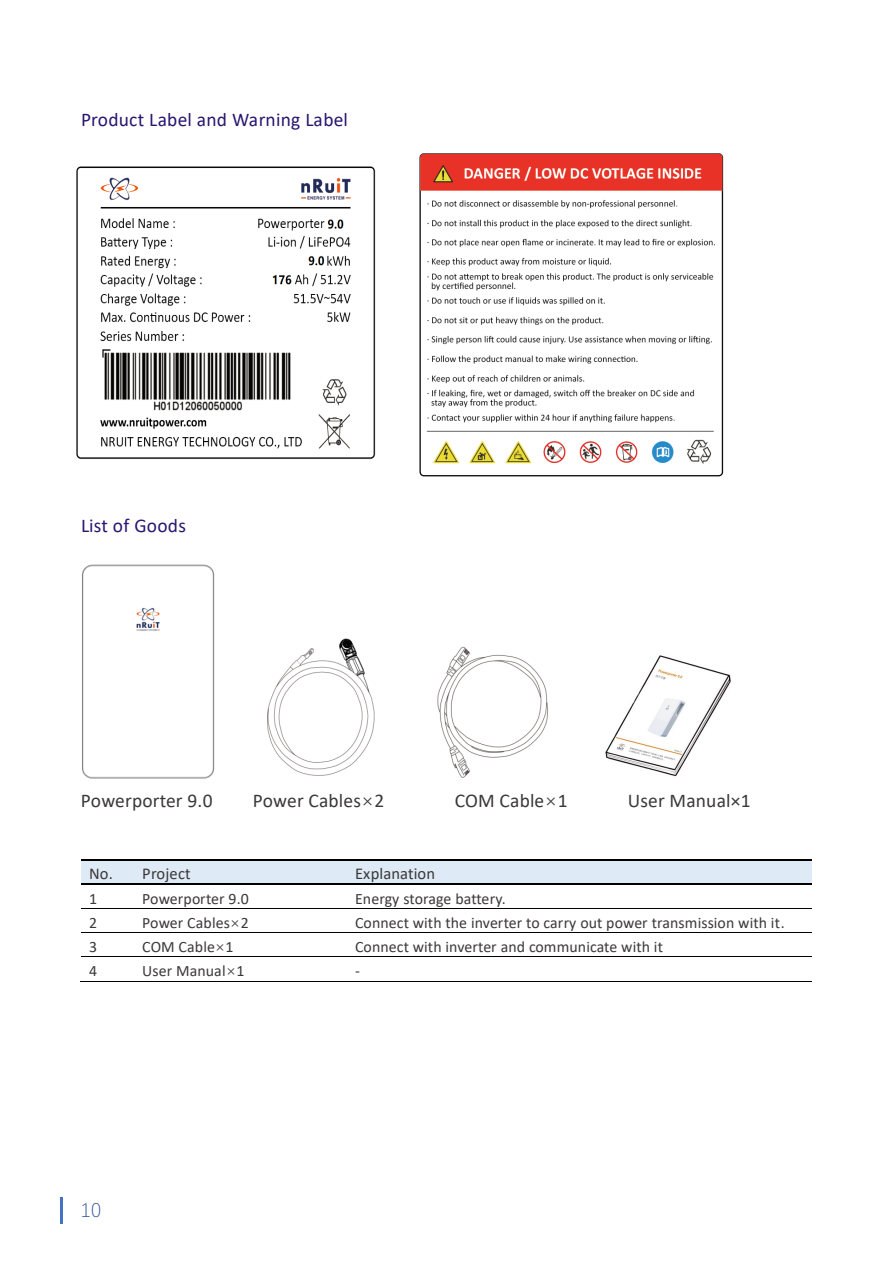
<style>
.page{position:relative;width:893px;height:1263px;background:#fff}
.page>*{position:absolute;margin:0;border:0;box-sizing:border-box;transform-origin:0 0}
.t1{font:19.5px "Calibri";letter-spacing:.01em;color:#3b3838}
.t2{font:19.5px "Calibri";letter-spacing:.01em;color:#28166f}
.t3{font:300 19.5px "Deng Xian";color:#2f5496}
.t4{font:16.5px "Calibri";letter-spacing:.01em;color:#3b3838}
.t5{font:15.9px "Calibri";letter-spacing:.005em;color:#3b3838}
.s1{font-family:"Deng Xian"}
</style>
<div class="page">
<hr style="left:60px;top:1197px;width:2px;height:26px;background:#4472c4">
<div style="left:81px;top:860px;width:53px;height:23px;background:#deeaf6"></div>
<div style="left:134px;top:860px;width:213px;height:23px;background:#deeaf6"></div>
<div style="left:347px;top:860px;width:464px;height:23px;background:#deeaf6"></div>
<hr style="left:81px;top:859px;width:53px;height:1px;background:#000">
<hr style="left:136px;top:859px;width:211px;height:1px;background:#000">
<hr style="left:348px;top:859px;width:463px;height:1px;background:#000">
<hr style="left:81px;top:883px;width:53px;height:2px;background:#000">
<hr style="left:136px;top:883px;width:211px;height:2px;background:#000">
<hr style="left:348px;top:883px;width:463px;height:2px;background:#000">
<hr style="left:81px;top:908px;width:53px;height:1px;background:#000">
<hr style="left:135px;top:908px;width:212px;height:1px;background:#000">
<hr style="left:348px;top:908px;width:463px;height:1px;background:#000">
<hr style="left:81px;top:932px;width:53px;height:1px;background:#000">
<hr style="left:135px;top:932px;width:212px;height:1px;background:#000">
<hr style="left:348px;top:932px;width:463px;height:1px;background:#000">
<hr style="left:81px;top:956px;width:53px;height:1px;background:#000">
<hr style="left:135px;top:956px;width:212px;height:1px;background:#000">
<hr style="left:348px;top:956px;width:463px;height:1px;background:#000">
<hr style="left:80px;top:981px;width:54px;height:1px;background:#000">
<hr style="left:134px;top:981px;width:213px;height:1px;background:#000">
<hr style="left:347px;top:981px;width:464px;height:1px;background:#000">
<img style="left:419px;top:153px;width:305px;height:324px">
<img style="left:82px;top:564px;width:133px;height:215px">
<img style="left:267px;top:638px;width:108px;height:138px">
<img style="left:437px;top:646px;width:111px;height:132px">
<img style="left:605px;top:655px;width:126px;height:122px">
<img style="left:76px;top:167px;width:299px;height:292px">
<p class="t2" style="left:81px;top:106px;width:269px">Product Label and Warning Label</p>
<p class="t2" style="left:81px;top:512px;width:106px">List of Goods</p>
<p class="t1" style="left:81px;top:787px;width:133px">Powerporter 9.0</p>
<p class="t1" style="left:253px;top:787px;width:133px">Power Cables<span class="s1">×</span>2</p>
<p class="t1" style="left:455px;top:787px;width:114px">COM Cable<span class="s1">×</span>1</p>
<p class="t1" style="left:628px;top:787px;width:124px">User Manual×1</p>
<p class="t4" style="left:89px;top:862px;width:103px">No. Project</p>
<p class="t4" style="left:355px;top:862px;width:82px">Explanation</p>
<p class="t5" style="left:89px;top:887px;width:10px">1</p>
<p class="t5" style="left:142px;top:887px;width:108px">Powerporter 9.0</p>
<p class="t5" style="left:355px;top:887px;width:152px">Energy storage battery.</p>
<p class="t5" style="left:89px;top:912px;width:10px">2</p>
<p class="t5" style="left:142px;top:912px;width:108px">Power Cables<span class="s1">×</span>2</p>
<p class="t5" style="left:355px;top:912px;width:431px">Connect with the inverter to carry out power transmission with it.</p>
<p class="t5" style="left:89px;top:936px;width:10px">3</p>
<p class="t5" style="left:142px;top:936px;width:93px">COM Cable<span class="s1">×</span>1</p>
<p class="t5" style="left:355px;top:936px;width:310px">Connect with inverter and communicate with it</p>
<p class="t5" style="left:89px;top:960px;width:10px">4</p>
<p class="t5" style="left:142px;top:960px;width:104px">User Manual<span class="s1">×</span>1</p>
<p class="t5" style="left:355px;top:960px;width:6px">-</p>
<p class="t3" style="left:81px;top:1198px;width:22px">10</p>
</div>
